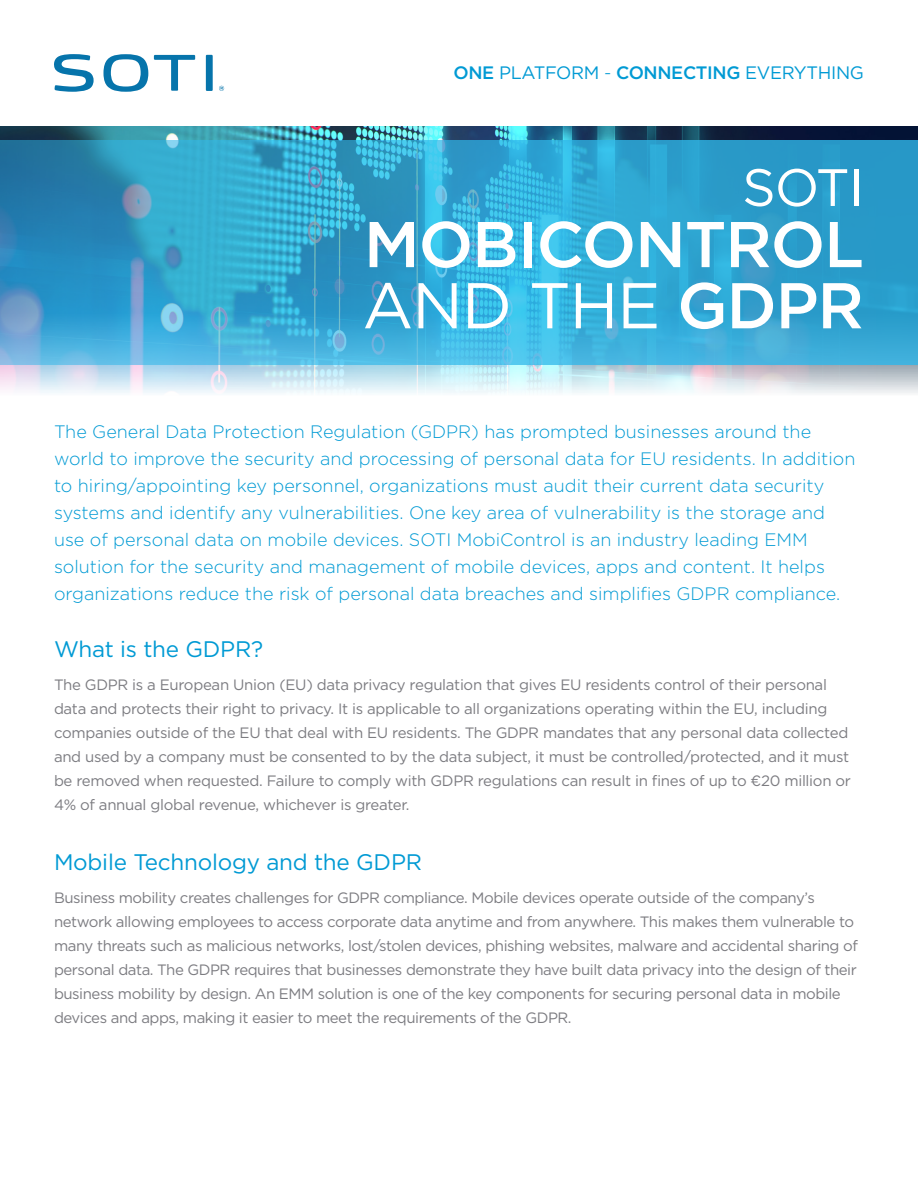
<style>
.page{position:relative;width:918px;height:1188px;background:#fff}
.page>*{position:absolute;margin:0;border:0;box-sizing:border-box;transform-origin:0 0}
.t1{font:500 64.5px "Gotham";letter-spacing:-.02em;color:#fff}
.t2{font:64.5px "Gotham";letter-spacing:-.02em;color:#fff}
.t3{font:52.5px "Gotham";color:#fff}
.t4{font:22.5px "Gotham";letter-spacing:-.01em;color:#009ad4}
.t5{font:300 18px/27px "Gotham";color:#009ad4}
.t6{font:18px "Gotham";letter-spacing:-.02em;color:#009ad4}
.t7{font:15px/24px "Gotham";letter-spacing:-.03em;color:#7c7c81}
.s1{font-weight:500}
.s2{font-weight:300}
</style>
<div class="page">
<svg style="left:103px;top:54px;width:45px;height:38px"></svg>
<svg style="left:154px;top:55px;width:41px;height:36px"></svg>
<div style="left:206px;top:55px;width:7px;height:36px;background:#0674ab"></div>
<svg style="left:54px;top:54px;width:40px;height:38px"></svg>
<svg style="left:219px;top:86px;width:5px;height:5px"></svg>
<img style="left:0;top:126px;width:918px;height:267px">
<svg style="left:0;top:140px;width:918px;height:225px;background:#34a4d0"></svg>
<p class="t6" style="left:453px;top:61px;width:412px"><span class="s1">ONE</span> PLATFORM <span class="s2">-</span> <span class="s1">CONNECTING</span> EVERYTHING</p>
<p class="t3" style="left:742px;top:154px;width:123px">SOTI</p>
<p class="t1" style="left:364px;top:202px;width:502px">MOBICONTROL</p>
<p class="t2" style="left:362px;top:264px;width:503px">AND THE <span class="s1">GDPR</span></p>
<p class="t5" style="left:54px;top:417px;width:803px">The General Data Protection Regulation (GDPR) has prompted businesses around the world to improve the security and processing of personal data for EU residents. In addition to hiring/appointing key personnel, organizations must audit their current data security systems and identify any vulnerabilities. One key area of vulnerability is the storage and use of personal data on mobile devices. SOTI MobiControl is an industry leading EMM solution for the security and management of mobile devices, apps and content. It helps organizations reduce the risk of personal data breaches and simplifies GDPR compliance.</p>
<p class="t4" style="left:54px;top:635px;width:211px">What is the GDPR?</p>
<p class="t7" style="left:54px;top:673px;width:798px">The GDPR is a European Union (EU) data privacy regulation that gives EU residents control of their personal data and protects their right to privacy. It is applicable to all organizations operating within the EU, including companies outside of the EU that deal with EU residents. The GDPR mandates that any personal data collected and used by a company must be consented to by the data subject, it must be controlled/protected, and it must be removed when requested. Failure to comply with GDPR regulations can result in fines of up to €20 million or 4% of annual global revenue, whichever is greater.</p>
<p class="t4" style="left:54px;top:848px;width:370px">Mobile Technology and the GDPR</p>
<p class="t7" style="left:54px;top:885px;width:805px">Business mobility creates challenges for GDPR compliance. Mobile devices operate outside of the company’s network allowing employees to access corporate data anytime and from anywhere. This makes them vulnerable to many threats such as malicious networks, lost/stolen devices, phishing websites, malware and accidental sharing of personal data. The GDPR requires that businesses demonstrate they have built data privacy into the design of their business mobility by design. An EMM solution is one of the key components for securing personal data in mobile devices and apps, making it easier to meet the requirements of the GDPR.</p>
</div>
